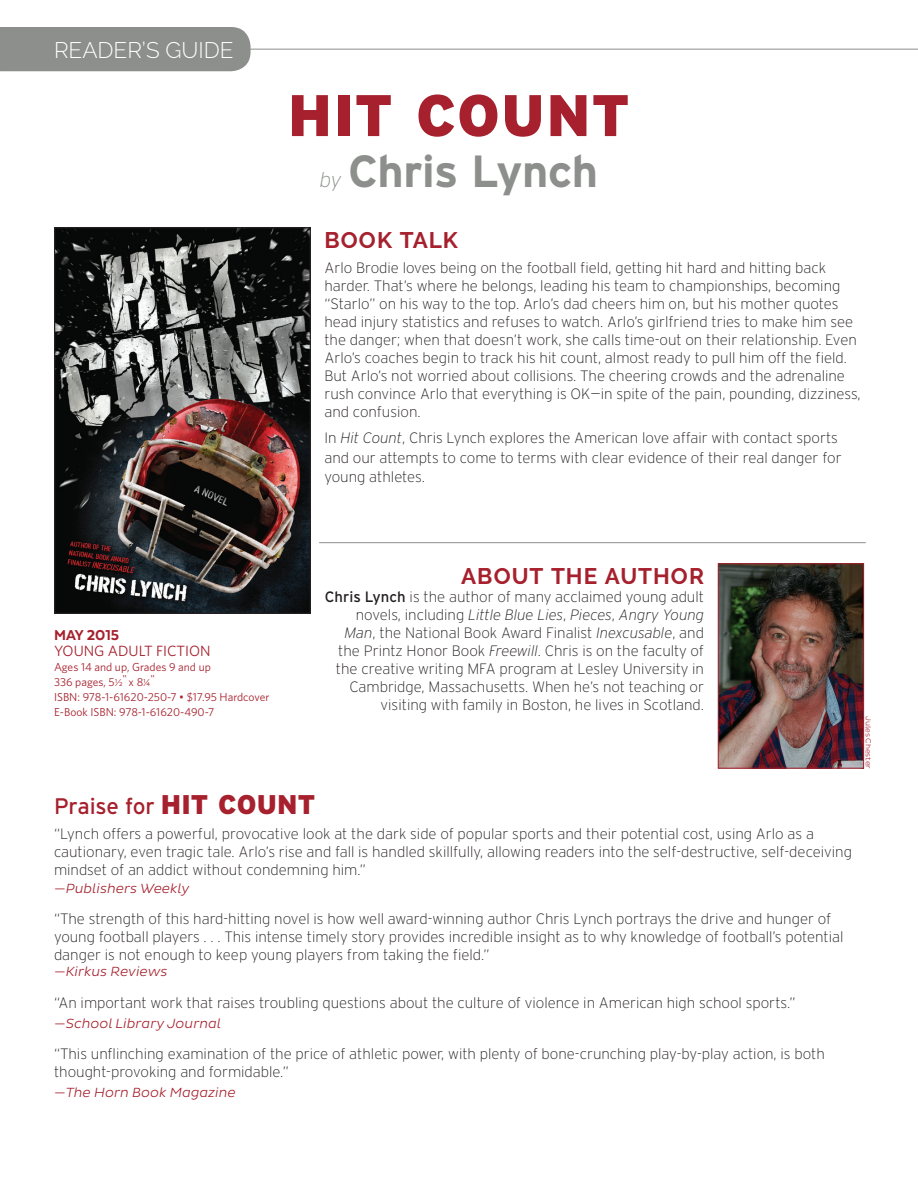
<style>
.page{position:relative;width:918px;height:1188px;background:#fff}
.page>*{position:absolute;margin:0;border:0;box-sizing:border-box;transform-origin:0 0}
.t1{font:900 58.5px "Interstate";letter-spacing:.02em;color:#a6202d}
.t2{font:700 45px "Interstate";letter-spacing:-.015em;color:#8c8f8b}
.t3{font:700 22.5px "Raleway";letter-spacing:.04em;color:#a6202d}
.t4{font:22.5px "Interstate";letter-spacing:-.01em;color:#a6202d}
.t5{font:300 22.5px "Raleway";color:#fff}
.Specs{font:800 16.5px "Texta";color:#a6202d}
.No_Spacing{font:200 15px/18px "Interstate";color:#231f20}
.Specs-2{font:14.85px "Whitney";color:#a6202d}
.t6{font:italic 300 13.5px "Pluto Sans";color:#a6202d}
.Specs-3{font:11.55px "Whitney";color:#a6202d}
.Body_Copy{font:300 7.5px "Pluto Sans";letter-spacing:-.01em;color:#a6202d}
.s1{font-weight:200;font-style:italic;font-size:21px}
.s2{font-style:italic}
.s3{font-family:"Texta"}
.s4{font-weight:400}
.s5{font-weight:900;font-size:27px}
.s6{font-style:normal}
</style>
<div class="page">
<hr style="left:0;top:49px;width:918px;height:1px;background:#8c8f8b">
<div style="left:0;top:27px;width:251px;height:44px;background:#8c8f8b"></div>
<img style="left:720px;top:565px;width:142px;height:202px">
<div style="left:718px;top:563px;width:146px;height:206px;border:1px solid #a6202d"></div>
<img style="left:56px;top:229px;width:253px;height:383px">
<div style="left:54px;top:227px;width:257px;height:387px;border:1px solid #231f20"></div>
<hr style="left:319px;top:542px;width:547px;height:1px;background:#8c8f8b">
<p class="t5" style="left:54px;top:37px;width:181px">READER’S GUIDE</p>
<p class="t1" style="left:288px;top:82px;width:344px">HIT COUNT</p>
<p class="t2" style="left:320px;top:146px;width:280px"><span class="s1">by</span> Chris Lynch</p>
<p class="t3" style="left:324px;top:228px;width:135px">BOOK TALK</p>
<p class="No_Spacing" style="left:324px;top:259px;width:538px">Arlo Brodie loves being on the football field, getting hit hard and hitting back harder. That’s where he belongs, leading his team to championships, becoming “Starlo” on his way to the top. Arlo’s dad cheers him on, but his mother quotes head injury statistics and refuses to watch. Arlo’s girlfriend tries to make him see the danger; when that doesn’t work, she calls time-out on their relationship. Even Arlo’s coaches begin to track his hit count, almost ready to pull him off the field.<br>But Arlo’s not worried about collisions. The cheering crowds and the adrenaline rush convince Arlo that everything is OK—in spite of the pain, pounding, dizziness, and confusion.</p>
<p class="No_Spacing" style="left:324px;top:428px;width:519px;line-height:19.5px">In <span class="s2">Hit Count</span>, Chris Lynch explores the American love affair with contact sports and our attempts to come to terms with clear evidence of their real danger for young athletes.</p>
<p class="Specs" style="left:54px;top:626px;width:67px">MAY 2015</p>
<p class="Specs-2" style="left:54px;top:642px;width:158px">YOUNG ADULT FICTION</p>
<p class="Specs-3" style="left:54px;top:660px;width:158px">Ages 14 and up, Grades 9 and up</p>
<p class="Specs-3" style="left:54px;top:675px;width:102px">336 pages, 5<span class="s3">½</span>" x 8<span class="s3">¼</span>"</p>
<p class="Specs-3" style="left:54px;top:690px;width:217px">ISBN: 978-1-61620-250-7 • $17.95 Hardcover</p>
<p class="Specs-3" style="left:54px;top:705px;width:162px">E-Book ISBN: 978-1-61620-490-7</p>
<p class="t3" style="left:461px;top:564px;width:244px">ABOUT THE AUTHOR</p>
<p class="No_Spacing" style="left:325px;top:588px;width:381px;text-align:right"><span class="s4">Chris Lynch</span> is the author of many acclaimed young adult novels, including <span class="s2">Little Blue Lies</span>, <span class="s2">Pieces</span>, <span class="s2">Angry Young Man</span>, the National Book Award Finalist <span class="s2">Inexcusable</span>, and the Printz Honor Book <span class="s2">Freewill</span>. Chris is on the faculty of the creative writing MFA program at Lesley University in Cambridge, Massachusetts. When he’s not teaching or visiting with family in Boston, he lives in Scotland.</p>
<p class="Body_Copy" style="left:873px;top:716px;width:54px;rotate:90deg">Jules Chester</p>
<p class="t4" style="left:54px;top:793px;width:263px">Praise for <span class="s5">HIT COUNT</span></p>
<p class="No_Spacing" style="left:54px;top:824px;width:800px">“Lynch offers a powerful, provocative look at the dark side of popular sports and their potential cost, using Arlo as a cautionary, even tragic tale. Arlo’s rise and fall is handled skillfully, allowing readers into the self-destructive, self-deceiving mindset of an addict without condemning him.”</p>
<p class="t6" style="left:54px;top:880px;width:137px"><span class="s6">—</span>Publishers Weekly</p>
<p class="No_Spacing" style="left:54px;top:910px;width:791px">“The strength of this hard-hitting novel is how well award-winning author Chris Lynch portrays the drive and hunger of young football players . . . This intense timely story provides incredible insight as to why knowledge of football’s potential danger is not enough to keep young players from taking the field.”</p>
<p class="t6" style="left:54px;top:964px;width:115px"><span class="s6">—</span>Kirkus Reviews</p>
<p class="No_Spacing" style="left:54px;top:994px;width:743px">“An important work that raises troubling questions about the culture of violence in American high school sports.”</p>
<p class="t6" style="left:54px;top:1015px;width:169px"><span class="s6">—</span>School Library Journal</p>
<p class="No_Spacing" style="left:54px;top:1045px;width:772px">“This unflinching examination of the price of athletic power, with plenty of bone-crunching play-by-play action, is both thought-provoking and formidable.”</p>
<p class="t6" style="left:54px;top:1085px;width:183px"><span class="s6">—</span>The Horn Book Magazine</p>
</div>
